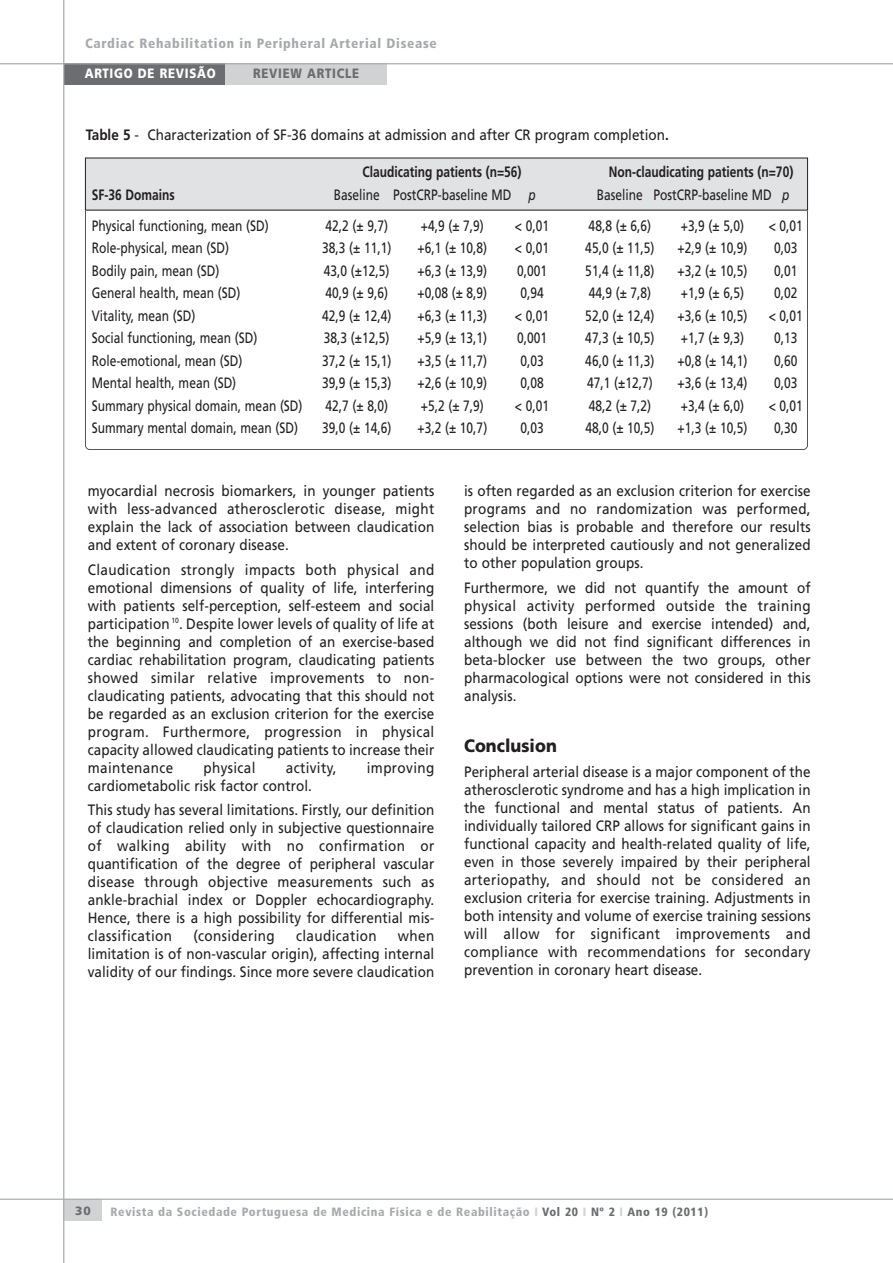
<style>
.page{position:relative;width:893px;height:1263px;background:#fff}
.page>*{position:absolute;margin:0;border:0;box-sizing:border-box;transform-origin:0 0}
.t1{font:900 18px "Frutiger";letter-spacing:.005em;color:#231f20;scale:.9 1}
.t2{font:15px/18px "Frutiger";letter-spacing:.005em;color:#231f20;text-align:justify;scale:.9 1}
.t3{font:15px "Frutiger";letter-spacing:.005em;color:#231f20;scale:.8 1}
.t4{font:700 15px "Frutiger";color:#231f20;scale:.8 1}
.t5{font:15px "Frutiger";letter-spacing:.03em;color:#231f20;scale:.9 1}
.t6{font:900 condensed 13.5px "Frutiger";letter-spacing:.05em;color:#a8a9ad}
.t7{font:900 13.5px "Frutiger";letter-spacing:.06em;color:#fff;scale:.85 1}
.t8{font:900 13.5px "Frutiger";letter-spacing:.06em;color:#6c6d70;scale:.85 1}
.t9{font:900 condensed 12px "Frutiger";letter-spacing:.05em;color:#a8a9ad}
.t10{font:900 12px "Frutiger";color:#6c6d70}
.s1{font-weight:700}
.s2{font-style:italic}
.s3{color:#d1d2d4}
.s4{color:#6c6d70}
</style>
<div class="page">
<div style="left:64px;top:64px;width:161px;height:21px;background:#6c6d70"></div>
<div style="left:225px;top:64px;width:162px;height:21px;background:#d1d2d4"></div>
<div style="left:64px;top:1199px;width:38px;height:21px;background:#d1d2d4"></div>
<hr style="left:0;top:1198px;width:893px;height:2px;background:#a8a9ad">
<hr style="left:63px;top:0;width:1px;height:1263px;background:#a8a9ad">
<hr style="left:0;top:63px;width:893px;height:1px;background:#a8a9ad">
<div style="left:85px;top:158px;width:722px;height:52px;background:#e1e2e4"></div>
<p class="t6" style="left:85px;top:38px;width:353px">Cardiac Rehabilitation in Peripheral Arterial Disease</p>
<p class="t7" style="left:85px;top:68px;width:156px">ARTIGO DE REVISÃO</p>
<p class="t8" style="left:253px;top:68px;width:126px">REVIEW ARTICLE</p>
<p class="t2" style="left:86px;top:127px;width:649px"><span class="s1">Table 5</span> - Characterization of SF-36 domains at admission and after CR program completion<span class="s1">.</span></p>
<p class="t4" style="left:362px;top:166px;width:200px">Claudicating patients (n=56)</p>
<p class="t4" style="left:609px;top:166px;width:232px">Non-claudicating patients (n=70)</p>
<p class="t4" style="left:92px;top:189px;width:105px">SF-36 Domains</p>
<p class="t3" style="left:334px;top:189px;width:254px">Baseline PostCRP-baseline MD <span class="s2">p</span></p>
<p class="t3" style="left:597px;top:189px;width:242px">Baseline PostCRP-baseline MD <span class="s2">p</span></p>
<p class="t3" style="left:92px;top:220px;width:223px">Physical functioning, mean (SD)</p>
<p class="t3" style="left:325px;top:220px;width:80px">42,2 (± 9,7)</p>
<p class="t3" style="left:421px;top:220px;width:80px">+4,9 (± 7,9)</p>
<p class="t3" style="left:515px;top:220px;width:44px">&lt; 0,01</p>
<p class="t3" style="left:589px;top:220px;width:80px">48,8 (± 6,6)</p>
<p class="t3" style="left:681px;top:220px;width:80px">+3,9 (± 5,0)</p>
<p class="t3" style="left:769px;top:220px;width:44px">&lt; 0,01</p>
<p class="t3" style="left:92px;top:242px;width:173px">Role-physical, mean (SD)</p>
<p class="t3" style="left:322px;top:242px;width:88px">38,3 (± 11,1)</p>
<p class="t3" style="left:418px;top:242px;width:89px">+6,1 (± 10,8)</p>
<p class="t3" style="left:515px;top:242px;width:44px">&lt; 0,01</p>
<p class="t3" style="left:585px;top:242px;width:88px">45,0 (± 11,5)</p>
<p class="t3" style="left:678px;top:242px;width:89px">+2,9 (± 10,9)</p>
<p class="t3" style="left:774px;top:242px;width:31px">0,03</p>
<p class="t3" style="left:92px;top:265px;width:161px">Bodily pain, mean (SD)</p>
<p class="t3" style="left:324px;top:265px;width:83px">43,0 (±12,5)</p>
<p class="t3" style="left:418px;top:265px;width:89px">+6,3 (± 13,9)</p>
<p class="t3" style="left:517px;top:265px;width:39px">0,001</p>
<p class="t3" style="left:585px;top:265px;width:88px">51,4 (± 11,8)</p>
<p class="t3" style="left:678px;top:265px;width:89px">+3,2 (± 10,5)</p>
<p class="t3" style="left:774px;top:265px;width:31px">0,01</p>
<p class="t3" style="left:92px;top:287px;width:187px">General health, mean (SD)</p>
<p class="t3" style="left:325px;top:287px;width:80px">40,9 (± 9,6)</p>
<p class="t3" style="left:418px;top:287px;width:89px">+0,08 (± 8,9)</p>
<p class="t3" style="left:520px;top:287px;width:31px">0,94</p>
<p class="t3" style="left:589px;top:287px;width:80px">44,9 (± 7,8)</p>
<p class="t3" style="left:681px;top:287px;width:80px">+1,9 (± 6,5)</p>
<p class="t3" style="left:774px;top:287px;width:31px">0,02</p>
<p class="t3" style="left:92px;top:310px;width:131px">Vitality, mean (SD)</p>
<p class="t3" style="left:322px;top:310px;width:88px">42,9 (± 12,4)</p>
<p class="t3" style="left:418px;top:310px;width:89px">+6,3 (± 11,3)</p>
<p class="t3" style="left:515px;top:310px;width:44px">&lt; 0,01</p>
<p class="t3" style="left:585px;top:310px;width:88px">52,0 (± 12,4)</p>
<p class="t3" style="left:678px;top:310px;width:89px">+3,6 (± 10,5)</p>
<p class="t3" style="left:769px;top:310px;width:44px">&lt; 0,01</p>
<p class="t3" style="left:92px;top:332px;width:209px">Social functioning, mean (SD)</p>
<p class="t3" style="left:324px;top:332px;width:83px">38,3 (±12,5)</p>
<p class="t3" style="left:418px;top:332px;width:89px">+5,9 (± 13,1)</p>
<p class="t3" style="left:517px;top:332px;width:39px">0,001</p>
<p class="t3" style="left:585px;top:332px;width:88px">47,3 (± 10,5)</p>
<p class="t3" style="left:681px;top:332px;width:80px">+1,7 (± 9,3)</p>
<p class="t3" style="left:774px;top:332px;width:31px">0,13</p>
<p class="t3" style="left:92px;top:355px;width:190px">Role-emotional, mean (SD)</p>
<p class="t3" style="left:322px;top:355px;width:88px">37,2 (± 15,1)</p>
<p class="t3" style="left:418px;top:355px;width:89px">+3,5 (± 11,7)</p>
<p class="t3" style="left:520px;top:355px;width:31px">0,03</p>
<p class="t3" style="left:585px;top:355px;width:88px">46,0 (± 11,3)</p>
<p class="t3" style="left:678px;top:355px;width:89px">+0,8 (± 14,1)</p>
<p class="t3" style="left:774px;top:355px;width:31px">0,60</p>
<p class="t3" style="left:92px;top:377px;width:182px">Mental health, mean (SD)</p>
<p class="t3" style="left:322px;top:377px;width:88px">39,9 (± 15,3)</p>
<p class="t3" style="left:418px;top:377px;width:89px">+2,6 (± 10,9)</p>
<p class="t3" style="left:520px;top:377px;width:31px">0,08</p>
<p class="t3" style="left:587px;top:377px;width:83px">47,1 (±12,7)</p>
<p class="t3" style="left:678px;top:377px;width:89px">+3,6 (± 13,4)</p>
<p class="t3" style="left:774px;top:377px;width:31px">0,03</p>
<p class="t3" style="left:92px;top:400px;width:265px">Summary physical domain, mean (SD)</p>
<p class="t3" style="left:325px;top:400px;width:80px">42,7 (± 8,0)</p>
<p class="t3" style="left:421px;top:400px;width:80px">+5,2 (± 7,9)</p>
<p class="t3" style="left:515px;top:400px;width:44px">&lt; 0,01</p>
<p class="t3" style="left:589px;top:400px;width:80px">48,2 (± 7,2)</p>
<p class="t3" style="left:681px;top:400px;width:80px">+3,4 (± 6,0)</p>
<p class="t3" style="left:769px;top:400px;width:44px">&lt; 0,01</p>
<p class="t3" style="left:92px;top:422px;width:259px">Summary mental domain, mean (SD)</p>
<p class="t3" style="left:322px;top:422px;width:88px">39,0 (± 14,6)</p>
<p class="t3" style="left:418px;top:422px;width:89px">+3,2 (± 10,7)</p>
<p class="t3" style="left:520px;top:422px;width:31px">0,03</p>
<p class="t3" style="left:585px;top:422px;width:88px">48,0 (± 10,5)</p>
<p class="t3" style="left:678px;top:422px;width:89px">+1,3 (± 10,5)</p>
<p class="t3" style="left:774px;top:422px;width:31px">0,30</p>
<p class="t2" style="left:88px;top:483px;width:387px">myocardial necrosis biomarkers, in younger patients with less-advanced atherosclerotic disease, might explain the lack of association between claudication and extent of coronary disease.</p>
<p class="t2" style="left:88px;top:562px;width:387px">Claudication strongly impacts both physical and emotional dimensions of quality of life, interfering with patients self-perception, self-esteem and social participation <sup>10</sup>. Despite lower levels of quality of life at the beginning and completion of an exercise-based cardiac rehabilitation program, claudicating patients showed similar relative improvements to non&shy;claudicating patients, advocating that this should not be regarded as an exclusion criterion for the exercise program. Furthermore, progression in physical capacity allowed claudicating patients to increase their maintenance</p>
<p class="t5" style="left:203px;top:761px;width:59px">physical</p>
<p class="t5" style="left:286px;top:761px;width:58px">activity,</p>
<p class="t5" style="left:367px;top:761px;width:76px">improving</p>
<p class="t2" style="left:88px;top:774px;width:387px;line-height:24.5px">cardiometabolic risk factor control.<br>This study has several limitations. Firstly, our definition</p>
<p class="t2" style="left:88px;top:820px;width:387px">of claudication relied only in subjective questionnaire of walking ability with no confirmation or quantification of the degree of peripheral vascular disease through objective measurements such as ankle-brachial index or Doppler echocardiography.<br>Hence, there is a high possibility for differential mis&shy;classification</p>
<p class="t5" style="left:193px;top:930px;width:92px">(considering</p>
<p class="t5" style="left:296px;top:930px;width:91px">claudication</p>
<p class="t2" style="left:88px;top:928px;width:387px;text-indent:310px">when limitation is of non-vascular origin), affecting internal validity of our findings. Since more severe claudication</p>
<p class="t2" style="left:464px;top:483px;width:387px">is often regarded as an exclusion criterion for exercise programs and no randomization was performed, selection bias is probable and therefore our results should be interpreted cautiously and not generalized to other population groups.</p>
<p class="t2" style="left:464px;top:580px;width:387px">Furthermore, we did not quantify the amount of physical activity performed outside the training sessions (both leisure and exercise intended) and, although we did not find significant differences in beta-blocker use between the two groups, other pharmacological options were not considered in this analysis.</p>
<p class="t1" style="left:464px;top:738px;width:105px">Conclusion</p>
<p class="t2" style="left:464px;top:764px;width:387px">Peripheral arterial disease is a major component of the atherosclerotic syndrome and has a high implication in the functional and mental status of patients. An individually tailored CRP allows for significant gains in functional capacity and health-related quality of life, even in those severely impaired by their peripheral arteriopathy, and should not be considered an exclusion criteria for exercise training. Adjustments in both intensity and volume of exercise training sessions will allow for significant improvements and compliance with recommendations for secondary prevention in coronary heart disease.</p>
<p class="t10" style="left:75px;top:1205px;width:17px">30</p>
<p class="t9" style="left:111px;top:1207px;width:599px">Revista da Sociedade Portuguesa de Medicina Física e de Reabilitação <span class="s3">I</span> <span class="s4">Vol 20</span> <span class="s3">I</span> <span class="s4">Nº 2</span> <span class="s3">I</span> <span class="s4">Ano 19 (2011)</span></p>
</div>
